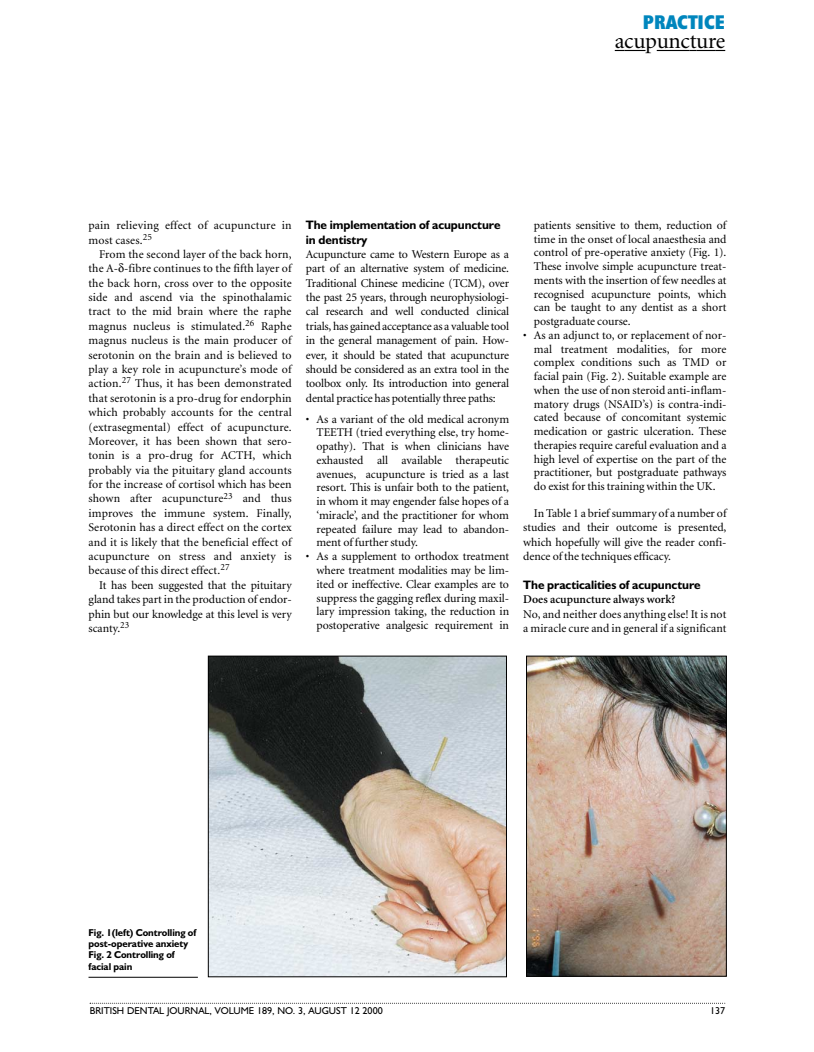
<style>
.page{position:relative;width:814px;height:1052px;background:#fff}
.page>*{position:absolute;margin:0;border:0;box-sizing:border-box;transform-origin:0 0}
.t1{font:22.5px "Minion";letter-spacing:-.015em;color:#000}
.t2{font:700 condensed 20px "Humanist 521 BT Xtra";color:#0086bd}
.t3{font:700 12.25px/14.4px "Humanist 521 BT";letter-spacing:-.005em;color:#000}
.t4{font:11.88px/14.4px "Minion";letter-spacing:-.005em;color:#000;text-align:justify}
.t5{font:11.88px/14.4px "Minion";letter-spacing:.015em;color:#000}
.t6{font:600 11.88px "Minion";color:#000}
.t7{font:700 10px/11.2px "Humanist 521 BT";letter-spacing:-.005em;color:#000}
.t8{font:10px "Humanist 521 BT";color:#000}
</style>
<div class="page">
<svg style="left:90px;top:1002px;width:635px;height:1px"></svg>
<svg style="left:615px;top:50px;width:30px;height:1px"></svg>
<hr style="left:657px;top:50px;width:33px;height:1px;background:#000">
<svg style="left:690px;top:50px;width:35px;height:1px"></svg>
<img style="left:210px;top:657px;width:294px;height:317px">
<div style="left:208px;top:655px;width:298px;height:321px;border:1px solid #000"></div>
<img style="left:528px;top:657px;width:196px;height:317px">
<div style="left:526px;top:655px;width:200px;height:321px;border:1px solid #000"></div>
<hr style="left:89px;top:976px;width:109px;height:1px;background:#000">
<h2 class="t2" style="left:643px;top:16px;width:84px">PRACTICE</h2>
<h1 class="t1" style="left:615px;top:32px;width:112px">acupuncture</h1>
<p class="t5" style="left:88px;top:219px;width:205px">pain relieving effect of acupuncture in most cases.<sup>25</sup></p>
<p class="t4" style="left:88px;top:248px;width:205px;text-indent:11px">From the second layer of the back horn, the A- -fibre continues to the fifth layer of the back horn, cross over to the opposite side and ascend via the spinothalamic tract to the mid brain where the raphe magnus nucleus is stimulated.<sup>26</sup> Raphe magnus nucleus is the main producer of serotonin on the brain and is believed to play a key role in acupuncture’s mode of action.<sup>27</sup> Thus, it has been demonstrated that serotonin is a pro-drug for endorphin which probably accounts for the central (extrasegmental) effect of acupuncture.<br>Moreover, it has been shown that sero&shy;tonin is a pro-drug for ACTH, which probably via the pituitary gland accounts for the increase of cortisol which has been shown after acupuncture<sup>23</sup> and thus improves the immune system. Finally, Serotonin has a direct effect on the cortex and it is likely that the beneficial effect of acupuncture on stress and anxiety is because of this direct effect.<sup>27</sup></p>
<p class="t4" style="left:88px;top:578px;width:205px;text-indent:11px">It has been suggested that the pituitary gland takes part in the production of endor&shy;phin but our knowledge at this level is very scanty.<sup>23</sup></p>
<p class="t3" style="left:306px;top:219px;width:196px">The implementation of acupuncture in dentistry</p>
<p class="t4" style="left:306px;top:248px;width:205px">Acupuncture came to Western Europe as a part of an alternative system of medicine.<br>Traditional Chinese medicine (TCM), over the past 25 years, through neurophysiologi&shy;cal research and well conducted clinical trials, has gained acceptance as a valuable tool in the general management of pain. How&shy;ever, it should be stated that acupuncture should be considered as an extra tool in the toolbox only. Its introduction into general dental practice has potentially three paths:</p>
<p class="t4" style="left:316px;top:413px;width:194px;line-height:13.8px;text-indent:-11px">• As a variant of the old medical acronym TEETH (tried everything else, try home&shy;opathy). That is when clinicians have exhausted all available therapeutic avenues, acupuncture is tried as a last resort. This is unfair both to the patient, in whom it may engender false hopes of a ‘miracle’, and the practitioner for whom repeated failure may lead to abandon&shy;ment of further study.</p>
<p class="t4" style="left:316px;top:550px;width:194px;line-height:13.8px;text-indent:-11px">• As a supplement to orthodox treatment where treatment modalities may be lim&shy;ited or ineffective. Clear examples are to suppress the gagging reflex during maxil&shy;lary impression taking, the reduction in postoperative analgesic requirement in</p>
<p class="t4" style="left:534px;top:219px;width:194px;line-height:13.8px">patients sensitive to them, reduction of time in the onset of local anaesthesia and control of pre-operative anxiety (Fig. 1).<br>These involve simple acupuncture treat&shy;ments with the insertion of few needles at recognised acupuncture points, which can be taught to any dentist as a short postgraduate course.</p>
<p class="t4" style="left:534px;top:329px;width:194px;line-height:13.8px;text-indent:-11px">• As an adjunct to, or replacement of nor&shy;mal treatment modalities, for more complex conditions such as TMD or facial pain (Fig. 2). Suitable example are when the use of non steroid anti-inflam&shy;matory drugs (NSAID’s) is contra-indi&shy;cated because of concomitant systemic medication or gastric ulceration. These therapies require careful evaluation and a high level of expertise on the part of the practitioner, but postgraduate pathways do exist for this training within the UK.</p>
<p class="t4" style="left:523px;top:507px;width:205px;text-indent:11px">In Table 1 a brief summary of a number of studies and their outcome is presented, which hopefully will give the reader confi&shy;dence of the techniques efficacy.</p>
<p class="t3" style="left:523px;top:578px;width:179px">The practicalities of acupuncture</p>
<p class="t6" style="left:523px;top:594px;width:153px">Does acupuncture always work?</p>
<p class="t4" style="left:523px;top:607px;width:205px">No, and neither does anything else! It is not a miracle cure and in general if a significant</p>
<p class="t7" style="left:88px;top:927px;width:109px">Fig. 1(left) Controlling of post-operative anxiety<br>Fig. 2 Controlling of facial pain</p>
<p class="t8" style="left:90px;top:1007px;width:294px">BRITISH DENTAL JOURNAL, VOLUME 189, NO. 3, AUGUST 12 2000</p>
<p class="t8" style="left:710px;top:1007px;width:17px">137</p>
</div>
